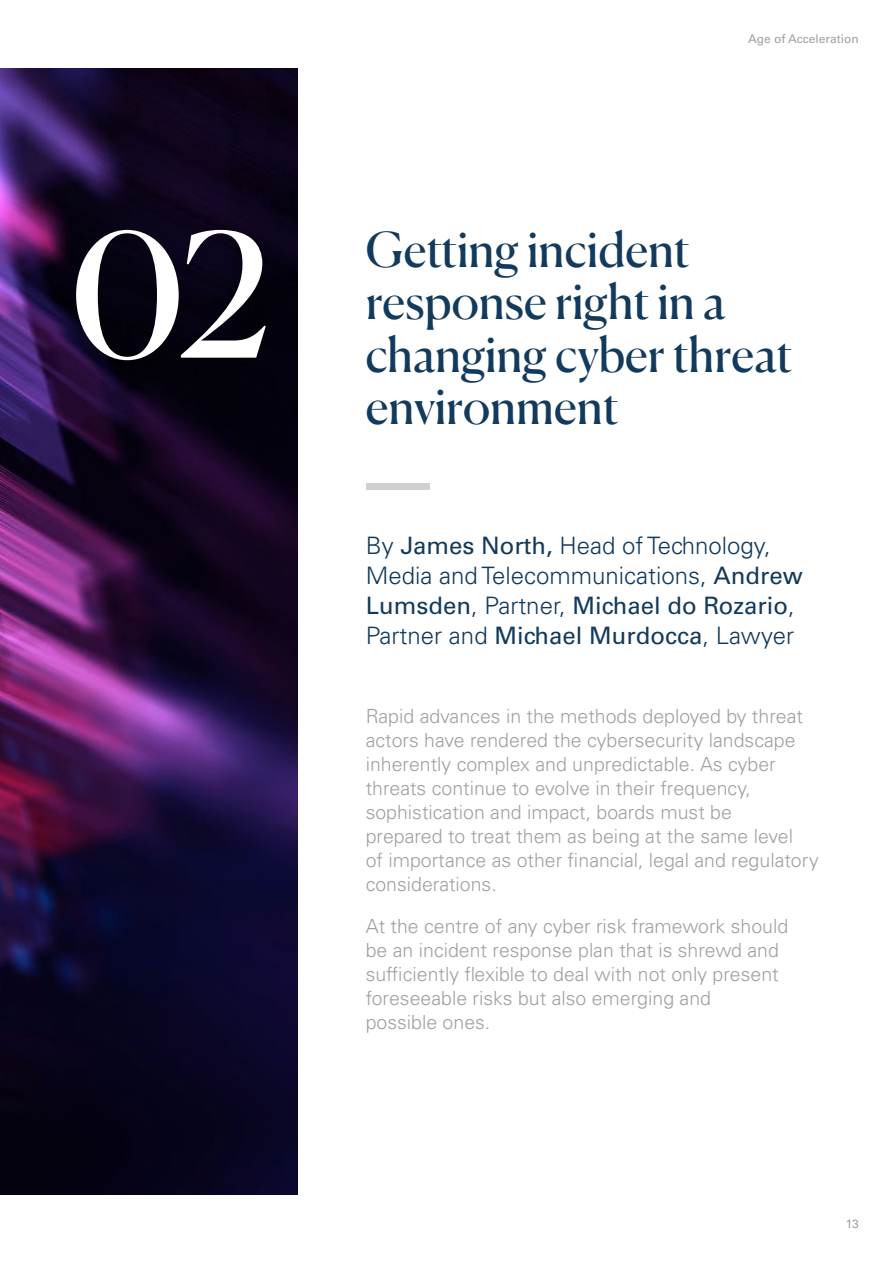
<style>
.page{position:relative;width:893px;height:1263px;background:#fff}
.page>*{position:absolute;margin:0;border:0;box-sizing:border-box;transform-origin:0 0}
.t1{font:171px "Canela";color:#fff}
.t2{font:48px/52.5px "Canela";color:#123a5c}
.t3{font:300 24px/30px "Univers LT Std";color:#123a5c}
.t4{font:300 19.5px/24px "Univers LT Std";color:#9ea1a2}
.t5{font:12px "Univers LT Std";color:#9ea1a2}
.s1{font-weight:400}
</style>
<div class="page">
<img style="left:0;top:68px;width:298px;height:1127px">
<div style="left:366px;top:483px;width:63px;height:7px;background:#cfd0d2"></div>
<h1 class="t1" style="left:70px;top:163px;width:202px">02</h1>
<p class="t5" style="left:748px;top:31px;width:112px">Age of Acceleration</p>
<h2 class="t2" style="left:366px;top:219px;width:428px">Getting incident response right in a changing cyber threat environment</h2>
<p class="t3" style="left:366px;top:531px;width:439px">By <span class="s1">James North,</span> Head of Technology, Media and Telecommunications, <span class="s1">Andrew Lumsden</span>, Partner, <span class="s1">Michael do Rozario</span>, Partner and <span class="s1">Michael Murdocca</span>, Lawyer</p>
<p class="t4" style="left:366px;top:704px;width:455px">Rapid advances in the methods deployed by threat actors have rendered the cybersecurity landscape inherently complex and unpredictable. As cyber threats continue to evolve in their frequency, sophistication and impact, boards must be<br>prepared to treat them as being at the same level<br>of importance as other financial, legal and regulatory considerations.</p>
<p class="t4" style="left:366px;top:914px;width:424px">At the centre of any cyber risk framework should be an incident response plan that is shrewd and sufficiently flexible to deal with not only present foreseeable risks but also emerging and<br>possible ones.</p>
<p class="t5" style="left:846px;top:1217px;width:15px">13</p>
</div>
